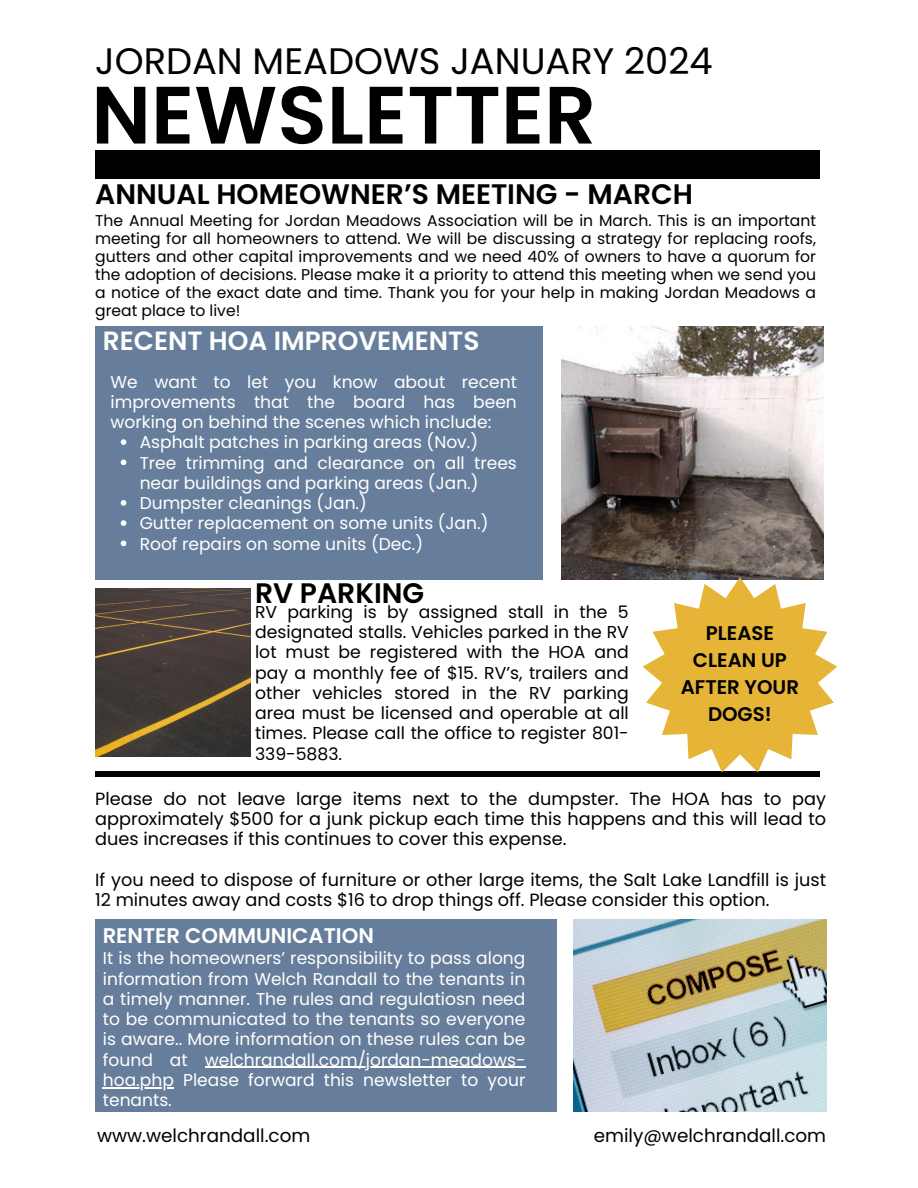
<style>
.page{position:relative;width:918px;height:1188px;background:#fff}
.page>*{position:absolute;margin:0;border:0;box-sizing:border-box;transform-origin:0 0}
.t1{font:600 81.15px "Poppins";color:#000}
.t2{font:36.9px "Poppins";color:#000}
.t3{font:600 28.2px "Poppins";color:#000}
.t4{font:600 26.4px "Poppins";color:#fff}
.t5{font:600 21.15px "Poppins";color:#fff}
.t6{font:600 19.8px/27px "Poppins";color:#000;text-align:center}
.t7{font:18.3px "Poppins";color:#000}
.t8{font:17.7px/20.2px "Poppins";color:#000;text-align:justify}
.t9{font:17.25px/20.2px "Poppins";color:#000;text-align:justify}
.t10{font:17.1px/20.2px "Poppins";color:#fff;text-align:justify}
.t11{font:15.6px/18px "Poppins";color:#000;text-align:justify}
</style>
<div class="page">
<img style="left:561px;top:326px;width:262px;height:254px">
<div style="left:95px;top:326px;width:448px;height:254px;background:#667e9b"></div>
<img style="left:95px;top:589px;width:155px;height:168px">
<img style="left:573px;top:919px;width:253px;height:193px">
<div style="left:95px;top:150px;width:725px;height:28px;background:#000"></div>
<div style="left:95px;top:919px;width:461px;height:193px;background:#667e9b"></div>
<div style="left:95px;top:771px;width:725px;height:6px;background:#000"></div>
<svg style="left:643px;top:577px;width:194px;height:195px"></svg>
<svg style="left:121px;top:439px;width:5px;height:6px"></svg>
<svg style="left:121px;top:460px;width:5px;height:5px"></svg>
<svg style="left:121px;top:500px;width:5px;height:6px"></svg>
<svg style="left:121px;top:520px;width:5px;height:6px"></svg>
<svg style="left:121px;top:541px;width:5px;height:5px"></svg>
<hr style="left:205px;top:1067px;width:320px;height:1px;background:#fff">
<hr style="left:103px;top:1087px;width:71px;height:1px;background:#fff">
<h2 class="t2" style="left:95px;top:35px;width:619px">JORDAN MEADOWS JANUARY 2024</h2>
<h1 class="t1" style="left:91px;top:58px;width:506px">NEWSLETTER</h1>
<h3 class="t3" style="left:95px;top:174px;width:599px">ANNUAL HOMEOWNER’S MEETING - MARCH</h3>
<h5 class="t11" style="left:95px;top:212px;width:722px">The Annual Meeting for Jordan Meadows Association will be in March. This is an important meeting for all homeowners to attend. We will be discussing a strategy for replacing roofs, gutters and other capital improvements and we need 40% of owners to have a quorum for the adoption of decisions. Please make it a priority to attend this meeting when we send you a notice of the exact date and time. Thank you for your help in making Jordan Meadows a great place to live!</h5>
<p class="t4" style="left:103px;top:322px;width:378px">RECENT HOA IMPROVEMENTS</p>
<h5 class="t10" style="left:111px;top:371px;width:408px">We want to let you know about recent improvements that the board has been working on behind the scenes which include:</h5>
<h5 class="t10" style="left:140px;top:432px;width:340px">Asphalt patches in parking areas (Nov.)</h5>
<h5 class="t10" style="left:140px;top:452px;width:379px">Tree trimming and clearance on all trees near buildings and parking areas (Jan.)</h5>
<h5 class="t10" style="left:140px;top:493px;width:229px">Dumpster cleanings (Jan.)</h5>
<h3 class="t10" style="left:140px;top:513px;width:350px">Gutter replacement on some units (Jan.)</h3>
<h5 class="t10" style="left:140px;top:533px;width:285px">Roof repairs on some units (Dec.)</h5>
<h3 class="t3" style="left:255px;top:573px;width:171px">RV PARKING</h3>
<h5 class="t9" style="left:255px;top:602px;width:375px">RV parking is by assigned stall in the 5 designated stalls. Vehicles parked in the RV lot must be registered with the HOA and pay a monthly fee of $15. RV’s, trailers and other vehicles stored in the RV parking area must be licensed and operable at all times. Please call the office to register 801- 339-5883.</h5>
<p class="t6" style="left:681px;top:620px;width:120px">PLEASE<br>CLEAN UP<br>AFTER YOUR<br>DOGS!</p>
<p class="t8" style="left:95px;top:788px;width:732px">Please do not leave large items next to the dumpster. The HOA has to pay approximately $500 for a junk pickup each time this happens and this will lead to dues increases if this continues to cover this expense.</p>
<p class="t8" style="left:95px;top:869px;width:732px">If you need to dispose of furniture or other large items, the Salt Lake Landfill is just<br>12 minutes away and costs $16 to drop things off. Please consider this option.</p>
<h5 class="t5" style="left:103px;top:921px;width:273px">RENTER COMMUNICATION</h5>
<h5 class="t10" style="left:103px;top:948px;width:424px">It is the homeowners’ responsibility to pass along information from Welch Randall to the tenants in a timely manner. The rules and regulatiosn need to be communicated to the tenants so everyone is aware.. More information on these rules can be found at</h5>
<h5 class="t10" style="left:205px;top:1050px;width:322px">welchrandall.com/jordan-meadows-</h5>
<h4 class="t10" style="left:103px;top:1070px;width:424px">hoa.php Please forward this newsletter to your tenants.</h4>
<h5 class="t7" style="left:97px;top:1123px;width:215px">www.welchrandall.com</h5>
<h5 class="t7" style="left:594px;top:1123px;width:234px">emily@welchrandall.com</h5>
</div>
